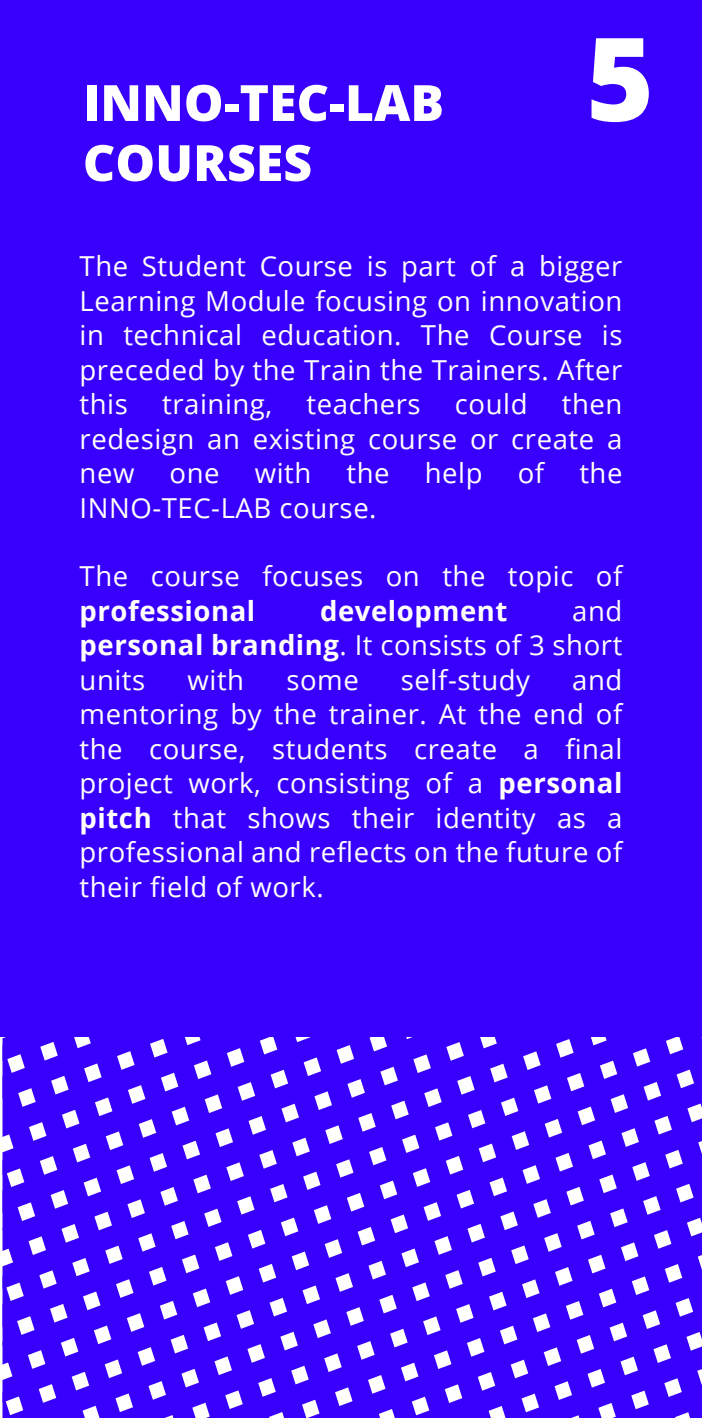
<style>
.page{position:relative;width:702px;height:1418px;background:#fff}
.page>*{position:absolute;margin:0;border:0;box-sizing:border-box;transform-origin:0 0}
.t1{font:800 115.75px "Open Sans";color:#fff}
.t2{font:800 50px/60px "Open Sans";color:#fff}
.t3{font:27.5px/34.5px "Open Sans";letter-spacing:.02em;color:#fff;text-align:justify}
.t4{font:700 27.5px "Open Sans";letter-spacing:.02em;color:#fff}
.s1{font-weight:700}
</style>
<div class="page">
<div style="left:0;top:0;width:702px;height:1036px;background:#3800fc"></div>
<svg style="left:2px;top:1043px;width:13px;height:116px;fill:#3800fc"></svg>
<svg style="left:15px;top:1036px;width:74px;height:374px;fill:#3800fc"></svg>
<svg style="left:2px;top:1159px;width:83px;height:258px"></svg>
<svg style="left:232px;top:1036px;width:67px;height:381px;fill:#3800fc"></svg>
<svg style="left:89px;top:1036px;width:143px;height:381px;fill:#3800fc"></svg>
<svg style="left:299px;top:1036px;width:403px;height:382px"></svg>
<svg style="left:347px;top:1036px;width:111px;height:381px;fill:#3800fc"></svg>
<svg style="left:601px;top:1036px;width:101px;height:381px;fill:#3800fc"></svg>
<svg style="left:458px;top:1036px;width:143px;height:381px;fill:#3800fc"></svg>
<h2 class="t2" style="left:83px;top:70px;width:362px">INNO-TEC-LAB<br>COURSES</h2>
<h1 class="t1" style="left:586px;top:-9px;width:69px">5</h1>
<p class="t3" style="left:80px;top:248px;width:544px">The Student Course is part of a bigger Learning Module focusing on innovation in technical education. The Course is preceded by the Train the Trainers. After this training, teachers could then redesign an existing course or create a new</p>
<p class="t3" style="left:169px;top:455px;width:52px">one</p>
<p class="t3" style="left:255px;top:455px;width:58px">with</p>
<p class="t3" style="left:346px;top:455px;width:45px">the</p>
<p class="t3" style="left:425px;top:455px;width:59px">help</p>
<p class="t3" style="left:517px;top:455px;width:28px">of</p>
<p class="t3" style="left:579px;top:455px;width:45px">the</p>
<p class="t3" style="left:80px;top:489px;width:298px">INNO-TEC-LAB course.</p>
<p class="t3" style="left:80px;top:558px;width:544px">The course focuses on the topic of</p>
<p class="t4" style="left:80px;top:591px;width:177px">professional</p>
<p class="t4" style="left:320px;top:591px;width:189px">development</p>
<p class="t3" style="left:80px;top:593px;width:544px;text-indent:492px">and <span class="s1">personal branding</span>. It consists of 3 short units</p>
<p class="t3" style="left:187px;top:662px;width:58px">with</p>
<p class="t3" style="left:286px;top:662px;width:74px">some</p>
<p class="t3" style="left:401px;top:662px;width:131px">self-study</p>
<p class="t3" style="left:80px;top:662px;width:544px;text-indent:492px">and mentoring by the trainer. At the end of the course, students create a final project work, consisting of a <span class="s1">personal pitch</span> that shows their identity as a professional and reflects on the future of their field of work.</p>
</div>
